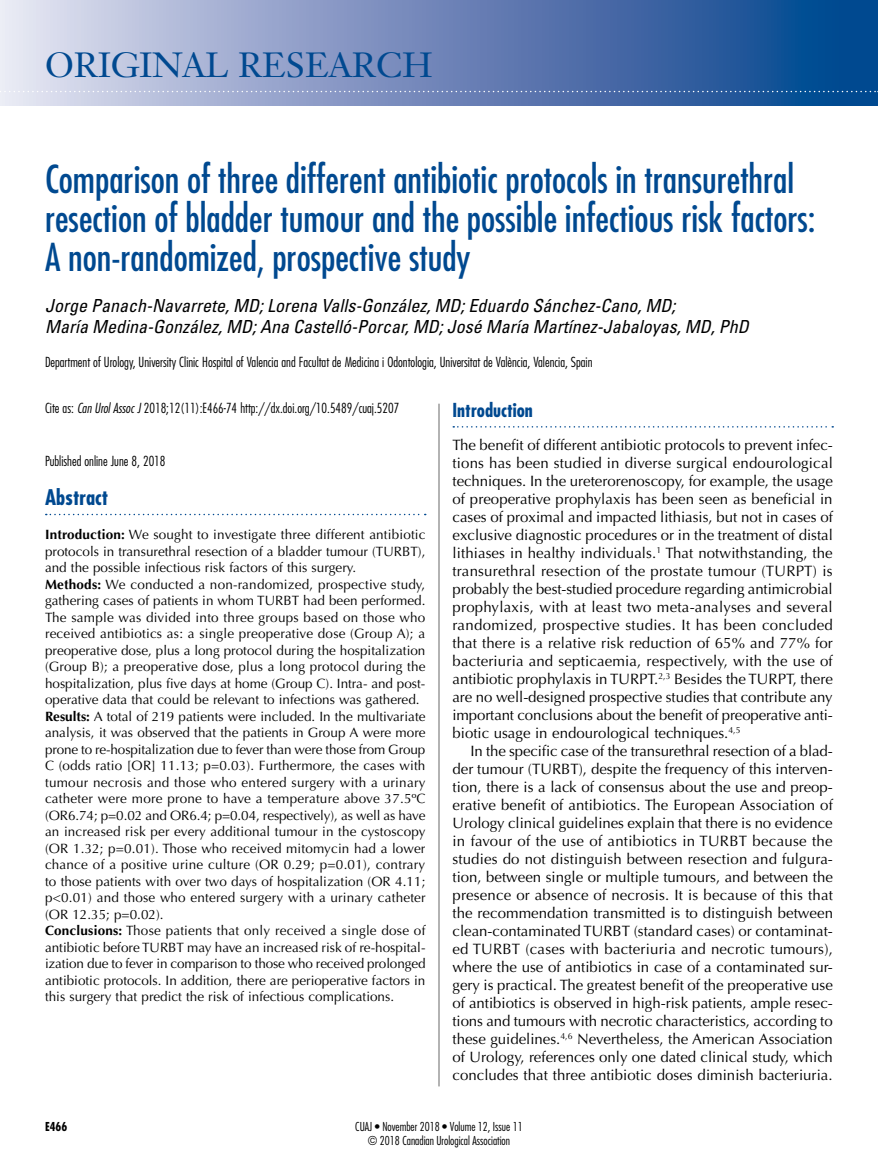
<style>
.page{position:relative;width:878px;height:1175px;background:#fff}
.page>*{position:absolute;margin:0;border:0;box-sizing:border-box;transform-origin:0 0}
.t1{font:condensed 37.5px/39px "Futura";color:#004990}
.t2{font:34.5px "Janson Text";letter-spacing:.315em;color:#004990}
.t3{font:700 condensed 21px "Futura";color:#004990}
.t4{font:700 condensed 18.75px "Futura";color:#004990}
.t5{font:italic condensed 18px/21px "Univers";color:#000}
.t6{font:15px/18px "Optima";color:#000;text-align:justify}
.t7{font:13.5px/16.5px "Optima";color:#000}
.t8{font:300 condensed 13.5px "Futura";color:#000}
.t9{font:300 condensed 12px/14.4px "Futura";color:#000;text-align:center}
.t10{font:700 condensed 12px "Futura";color:#000}
.s1{font-style:italic}
.s2{font-weight:700}
</style>
<div class="page">
<svg style="left:0;top:0;width:878px;height:105px;background:#708bbb"></svg>
<svg style="left:0;top:91px;width:878px;height:1px"></svg>
<svg style="left:46px;top:514px;width:379px;height:1px"></svg>
<svg style="left:453px;top:426px;width:380px;height:1px"></svg>
<hr style="left:438px;top:404px;width:2px;height:682px;background:#000">
<h2 class="t2" style="left:45px;top:43px;width:389px">ORIGINAL RESEARCH</h2>
<h1 class="t1" style="left:45px;top:159px;width:772px">Comparison of three different antibiotic protocols in transurethral resection of bladder tumour and the possible infectious risk factors:<br>A non-randomized, prospective study</h1>
<p class="t5" style="left:45px;top:294px;width:705px">Jorge Panach-Navarrete, MD; Lorena Valls-González, MD; Eduardo Sánchez-Cano, MD;<br>María Medina-González, MD; Ana Castelló-Porcar, MD; José María Martínez-Jabaloyas, MD, PhD</p>
<p class="t8" style="left:45px;top:353px;width:549px">Department of Urology, University Clinic Hospital of Valencia and Facultat de Medicina i Odontologia, Universitat de València, Valencia, Spain</p>
<p class="t8" style="left:45px;top:400px;width:356px">Cite as: <span class="s1">Can Urol Assoc J</span> 2018;12(11):E466-74 http://dx.doi.org/10.5489/cuaj.5207</p>
<p class="t8" style="left:45px;top:452px;width:122px">Published online June 8, 2018</p>
<h3 class="t3" style="left:45px;top:483px;width:65px">Abstract</h3>
<p class="t7" style="left:45px;top:526px;width:382px"><span class="s2">Introduction:</span> We sought to investigate three different antibiotic protocols in transurethral resection of a bladder tumour (TURBT), and the possible infectious risk factors of this surgery.<br><span class="s2">Methods:</span> We conducted a non-randomized, prospective study, gathering cases of patients in whom TURBT had been performed.<br>The sample was divided into three groups based on those who received antibiotics as: a single preoperative dose (Group A); a preoperative dose, plus a long protocol during the hospitalization (Group B); a preoperative dose, plus a long protocol during the hospitalization, plus five days at home (Group C). Intra- and post&shy;operative data that could be relevant to infections was gathered.<br><span class="s2">Results:</span> A total of 219 patients were included. In the multivariate analysis, it was observed that the patients in Group A were more prone to re-hospitalization due to fever than were those from Group C (odds ratio [OR] 11.13; p=0.03). Furthermore, the cases with tumour necrosis and those who entered surgery with a urinary catheter were more prone to have a temperature above 37.5ºC (OR6.74; p=0.02 and OR6.4; p=0.04, respectively), as well as have an increased risk per every additional tumour in the cystoscopy (OR 1.32; p=0.01). Those who received mitomycin had a lower chance of a positive urine culture (OR 0.29; p=0.01), contrary to those patients with over two days of hospitalization (OR 4.11; p&lt;0.01) and those who entered surgery with a urinary catheter (OR 12.35; p=0.02).<br><span class="s2">Conclusions:</span> Those patients that only received a single dose of antibiotic before TURBT may have an increased risk of re-hospital&shy;ization due to fever in comparison to those who received prolonged antibiotic protocols. In addition, there are perioperative factors in this surgery that predict the risk of infectious complications.</p>
<p class="t4" style="left:452px;top:398px;width:82px">Introduction</p>
<p class="t6" style="left:452px;top:436px;width:382px">The benefit of different antibiotic protocols to prevent infec&shy;tions has been studied in diverse surgical endourological techniques. In the ureterorenoscopy, for example, the usage of preoperative prophylaxis has been seen as beneficial in cases of proximal and impacted lithiasis, but not in cases of exclusive diagnostic procedures or in the treatment of distal lithiases in healthy individuals.<sup>1</sup> That notwithstanding, the transurethral resection of the prostate tumour (TURPT) is probably the best-studied procedure regarding antimicrobial prophylaxis, with at least two meta-analyses and several randomized, prospective studies. It has been concluded that there is a relative risk reduction of 65% and 77% for bacteriuria and septicaemia, respectively, with the use of antibiotic prophylaxis in TURPT.<sup>2,3</sup> Besides the TURPT, there are no well-designed prospective studies that contribute any important conclusions about the benefit of preoperative anti&shy;biotic usage in endourological techniques.<sup>4,5</sup></p>
<p class="t6" style="left:452px;top:742px;width:382px;text-indent:18px">In the specific case of the transurethral resection of a blad&shy;der tumour (TURBT), despite the frequency of this interven&shy;tion, there is a lack of consensus about the use and preop&shy;erative benefit of antibiotics. The European Association of Urology clinical guidelines explain that there is no evidence in favour of the use of antibiotics in TURBT because the studies do not distinguish between resection and fulgura&shy;tion, between single or multiple tumours, and between the presence or absence of necrosis. It is because of this that the recommendation transmitted is to distinguish between clean-contaminated TURBT (standard cases) or contaminat&shy;ed TURBT (cases with bacteriuria and necrotic tumours), where the use of antibiotics in case of a contaminated sur&shy;gery is practical. The greatest benefit of the preoperative use of antibiotics is observed in high-risk patients, ample resec&shy;tions and tumours with necrotic characteristics, according to these guidelines.<sup>4,6</sup> Nevertheless, the American Association of Urology, references only one dated clinical study, which concludes that three antibiotic doses diminish bacteriuria.</p>
<p class="t10" style="left:45px;top:1119px;width:24px">E466</p>
<p class="t9" style="left:355px;top:1118px;width:169px">CUAJ • November 2018 • Volume 12, Issue 11 © 2018 Canadian Urological Association</p>
</div>
